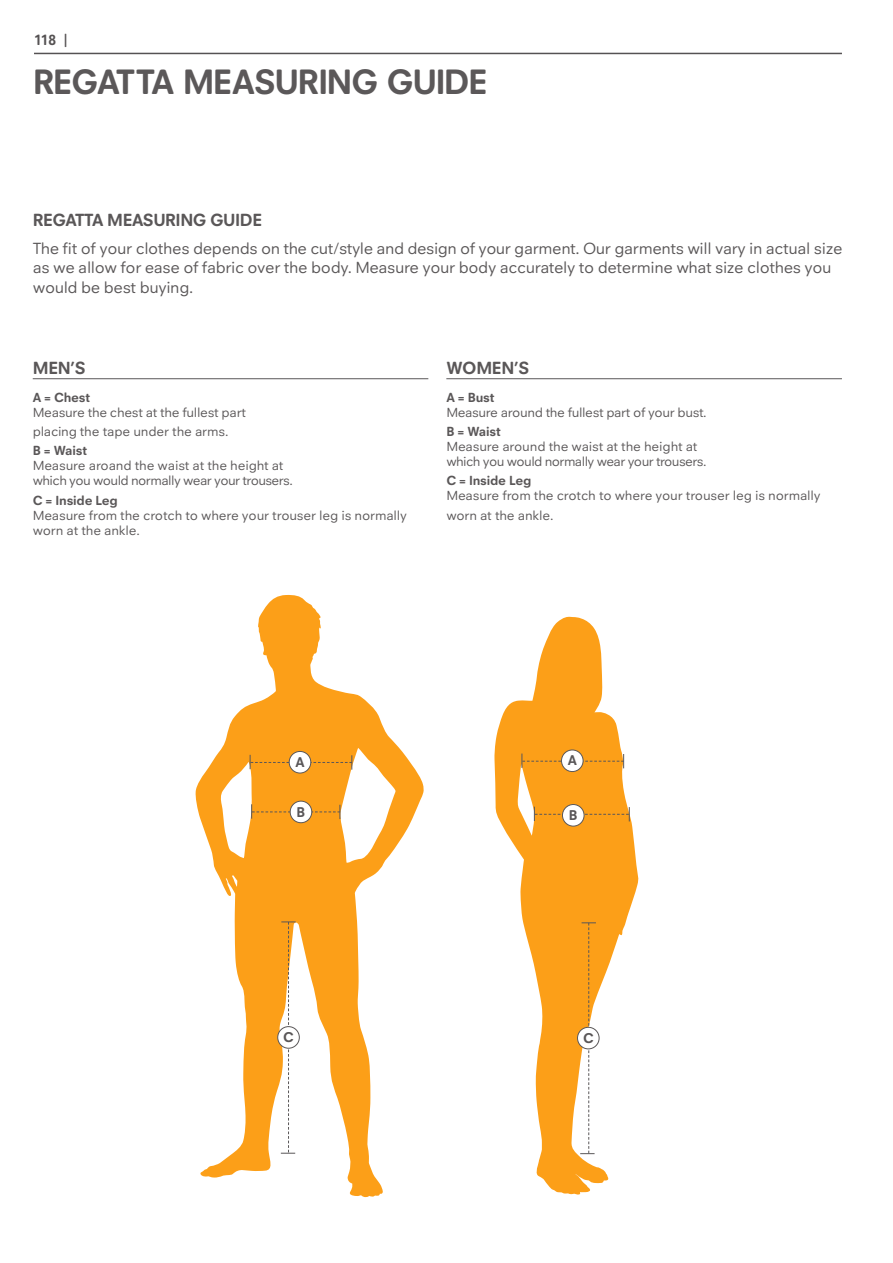
<style>
.page{position:relative;width:893px;height:1263px;background:#fff}
.page>*{position:absolute;margin:0;border:0;box-sizing:border-box;transform-origin:0 0}
.t1{font:700 36px "Neuzeit Office SR Pro";letter-spacing:-.04em;color:#5b5859}
.t2{font:700 18px "Neuzeit Office SR Pro";letter-spacing:-.025em;color:#5a5758}
.t3{font:16.5px/19.5px "Neuzeit Office SR Pro";letter-spacing:-.025em;color:#5a5758}
.t4{font:700 15px "Neuzeit Office SR Pro";color:#555253}
.t5{font:700 14.55px "Neuzeit Office SR Pro";color:#5a5758}
.t6{font:13.5px/19.2px "Neuzeit Office SR Pro";letter-spacing:-.02em;color:#5a5758}
.t7{font:13.5px/15px "Neuzeit Office SR Pro";letter-spacing:-.045em;color:#5a5758}
.t8{font:700 13.5px "Neuzeit Office SR Pro";letter-spacing:-.015em;color:#5a5758}
</style>
<div class="page">
<hr style="left:34px;top:53px;width:808px;height:1px;background:#555253">
<svg style="left:195px;top:595px;width:229px;height:602px"></svg>
<svg style="left:494px;top:617px;width:145px;height:578px;fill:#fc9f18"></svg>
<svg style="left:250px;top:755px;width:102px;height:15px"></svg>
<svg style="left:251px;top:804px;width:89px;height:15px"></svg>
<svg style="left:521px;top:753px;width:103px;height:15px"></svg>
<svg style="left:534px;top:807px;width:96px;height:14px"></svg>
<div style="left:289px;top:751px;width:22px;height:22px;background:#fff;border-radius:50%"></div>
<div style="left:289px;top:751px;width:22px;height:22px;border:1px solid #5a5758;border-radius:50%"></div>
<div style="left:290px;top:801px;width:22px;height:22px;background:#fff;border-radius:50%"></div>
<div style="left:290px;top:801px;width:22px;height:22px;border:1px solid #5a5758;border-radius:50%"></div>
<svg style="left:278px;top:1026px;width:21px;height:22px"></svg>
<div style="left:277px;top:1026px;width:23px;height:22px;border:1px solid #5a5758;border-radius:50%"></div>
<div style="left:561px;top:750px;width:22px;height:21px;background:#fff;border-radius:50%"></div>
<div style="left:561px;top:750px;width:22px;height:22px;border:1px solid #5a5758;border-radius:50%"></div>
<div style="left:562px;top:804px;width:22px;height:22px;background:#fff;border-radius:50%"></div>
<div style="left:562px;top:804px;width:22px;height:22px;border:1px solid #5a5758;border-radius:50%"></div>
<svg style="left:577px;top:1027px;width:22px;height:22px"></svg>
<div style="left:577px;top:1027px;width:22px;height:22px;border:1px solid #5a5758;border-radius:50%"></div>
<svg style="left:281px;top:921px;width:15px;height:233px"></svg>
<svg style="left:580px;top:922px;width:16px;height:232px"></svg>
<hr style="left:33px;top:378px;width:395px;height:1px;background:#5a5758">
<hr style="left:446px;top:378px;width:396px;height:1px;background:#5a5758">
<p class="t4" style="left:34px;top:32px;width:35px">118 |</p>
<h1 class="t1" style="left:33px;top:61px;width:456px">REGATTA MEASURING GUIDE</h1>
<h2 class="t2" style="left:33px;top:209px;width:231px">REGATTA MEASURING GUIDE</h2>
<p class="t3" style="left:33px;top:238px;width:811px">The fit of your clothes depends on the cut/style and design of your garment. Our garments will vary in actual size as we allow for ease of fabric over the body. Measure your body accurately to determine what size clothes you would be best buying.</p>
<h2 class="t2" style="left:33px;top:358px;width:54px">MEN’S</h2>
<p class="t8" style="left:33px;top:390px;width:59px">A = Chest</p>
<p class="t6" style="left:33px;top:403px;width:215px">Measure the chest at the fullest part placing the tape under the arms.</p>
<p class="t8" style="left:33px;top:443px;width:56px">B = Waist</p>
<p class="t7" style="left:33px;top:458px;width:262px">Measure aroand the waist at the height at which you would normally wear your trousers.</p>
<p class="t8" style="left:33px;top:492px;width:86px">C = Inside Leg</p>
<p class="t6" style="left:33px;top:508px;width:376px;line-height:15px">Measure from the crotch to where your trouser leg is normally worn at the ankle.</p>
<h2 class="t2" style="left:446px;top:358px;width:84px">WOMEN’S</h2>
<p class="t8" style="left:446px;top:390px;width:50px">A = Bust</p>
<p class="t6" style="left:446px;top:403px;width:262px">Measure around the fullest part of your bust.</p>
<p class="t8" style="left:446px;top:424px;width:56px">B = Waist</p>
<p class="t7" style="left:446px;top:439px;width:262px">Measure around the waist at the height at which you would normally wear your trousers.</p>
<p class="t8" style="left:446px;top:473px;width:86px">C = Inside Leg</p>
<p class="t6" style="left:446px;top:486px;width:376px">Measure from the crotch to where your trouser leg is normally worn at the ankle.</p>
<p class="t5" style="left:295px;top:753px;width:11px">A</p>
<p class="t5" style="left:297px;top:803px;width:10px">B</p>
<p class="t5" style="left:283px;top:1029px;width:12px">C</p>
<p class="t5" style="left:568px;top:752px;width:11px">A</p>
<p class="t5" style="left:569px;top:807px;width:10px">B</p>
<p class="t5" style="left:583px;top:1029px;width:12px">C</p>
</div>
